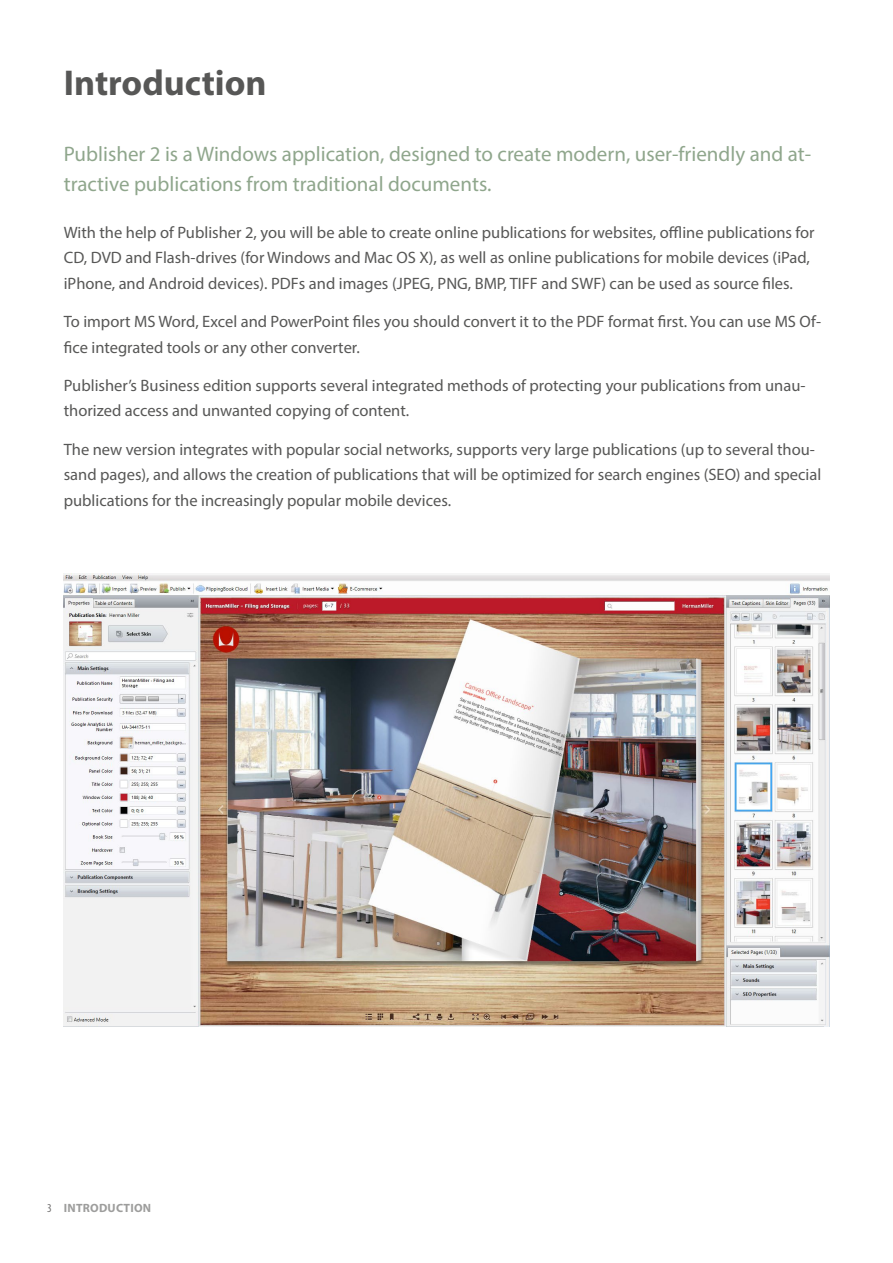
<style>
.page{position:relative;width:893px;height:1263px;background:#fff}
.page>*{position:absolute;margin:0;border:0;box-sizing:border-box;transform-origin:0 0}
.t1{font:700 36px "Myriad Pro";color:#575756}
.t2{font:21px/30px "Myriad Pro";color:#8fa68c}
.t3{font:16.5px/25.5px "Myriad Pro";color:#575756}
.t4{font:700 12px "Myriad Pro";letter-spacing:.02em;color:#9d9d9c}
.s1{font-weight:400;font-stretch:condensed;color:#706f6f}
</style>
<div class="page">
<img style="left:64px;top:573px;width:765px;height:453px">
<h1 class="t1" style="left:64px;top:60px;width:204px">Introduction</h1>
<p class="t2" style="left:64px;top:139px;width:749px">Publisher 2 is a Windows application, designed to create modern, user-friendly and at&shy;tractive publications from traditional documents.</p>
<p class="t3" style="left:64px;top:219px;width:752px">With the help of Publisher 2, you will be able to create online publications for websites, offline publications for<br>CD, DVD and Flash-drives (for Windows and Mac OS X), as well as online publications for mobile devices (iPad, iPhone, and Android devices). PDFs and images (JPEG, PNG, BMP, TIFF and SWF) can be used as source files.</p>
<p class="t3" style="left:64px;top:308px;width:759px">To import MS Word, Excel and PowerPoint files you should convert it to the PDF format first. You can use MS Of&shy;fice integrated tools or any other converter.</p>
<p class="t3" style="left:64px;top:372px;width:743px">Publisher’s Business edition supports several integrated methods of protecting your publications from unau&shy;thorized access and unwanted copying of content.</p>
<p class="t3" style="left:64px;top:436px;width:759px">The new version integrates with popular social networks, supports very large publications (up to several thou&shy;sand pages), and allows the creation of publications that will be optimized for search engines (SEO) and special publications for the increasingly popular mobile devices.</p>
<p class="t4" style="left:47px;top:1200px;width:106px"><span class="s1">3</span> INTRODUCTION</p>
</div>
